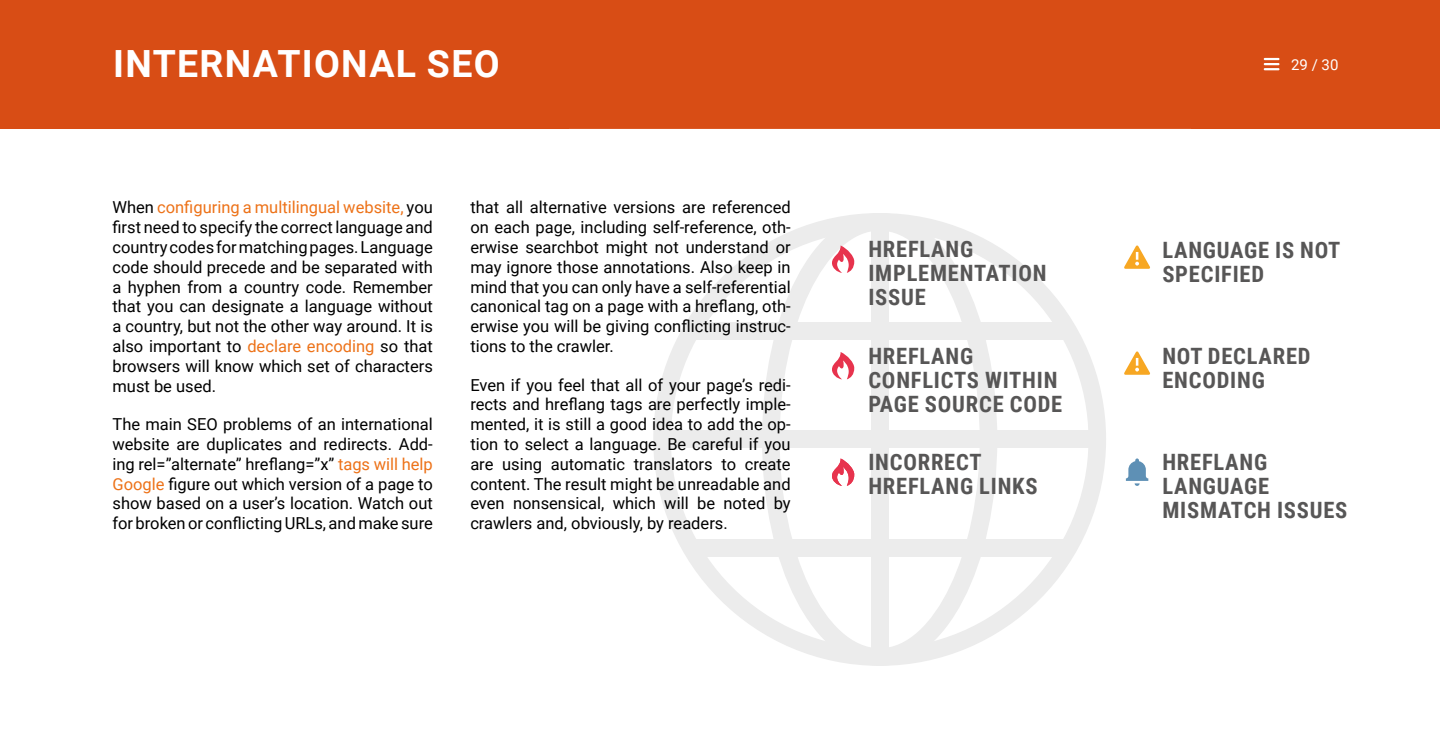
<style>
.page{position:relative;width:1440px;height:750px;background:#fff}
.page>*{position:absolute;margin:0;border:0;box-sizing:border-box;transform-origin:0 0}
.t1{font:700 37.5px "Roboto";letter-spacing:.035em;color:#fff}
.t2{font:700 22.5px/24px "Roboto Condensed";letter-spacing:.035em;color:#575656}
.t3{font:16.5px/19.8px "Roboto";color:#000;text-align:justify}
.t4{font:15px "Roboto";color:#fff}
.s1{color:#ed7218}
</style>
<div class="page">
<div style="left:0;top:0;width:1440px;height:128px;background:#d84d15"></div>
<svg style="left:1264px;top:58px;width:16px;height:12px"></svg>
<svg style="left:653px;top:246px;width:453px;height:387px"></svg>
<svg style="left:762px;top:213px;width:235px;height:453px"></svg>
<div style="left:662px;top:431px;width:435px;height:17px;background:#ececec"></div>
<div style="left:691px;top:322px;width:377px;height:17px;background:#ececec"></div>
<div style="left:691px;top:539px;width:377px;height:18px;background:#ececec"></div>
<div style="left:871px;top:222px;width:18px;height:435px;background:#ececec"></div>
<svg style="left:1126px;top:458px;width:22px;height:28px"></svg>
<svg style="left:1124px;top:351px;width:26px;height:24px"></svg>
<svg style="left:832px;top:245px;width:22px;height:28px"></svg>
<svg style="left:832px;top:352px;width:22px;height:27px"></svg>
<svg style="left:832px;top:458px;width:22px;height:28px"></svg>
<svg style="left:1124px;top:245px;width:26px;height:24px"></svg>
<h1 class="t1" style="left:113px;top:48px;width:388px">INTERNATIONAL SEO</h1>
<p class="t3" style="left:112px;top:199px;width:322px">When <span class="s1">configuring a multilingual website,</span> you first need to specify the correct language and country codes for matching pages. Language code should precede and be separated with a hyphen from a country code. Remember that you can designate a language without a country, but not the other way around. It is also important to <span class="s1">declare encoding</span> so that browsers will know which set of characters must be used.</p>
<p class="t3" style="left:112px;top:415px;width:322px">The main SEO problems of an international website are duplicates and redirects. Add&shy;ing rel=”alternate” hreflang=”x” <span class="s1">tags will help Google</span> figure out which version of a page to show based on a user’s location. Watch out for broken or conflicting URLs, and make sure</p>
<p class="t3" style="left:470px;top:199px;width:322px">that all alternative versions are referenced on each page, including self-reference, oth&shy;erwise searchbot might not understand or may ignore those annotations. Also keep in mind that you can only have a self-referential canonical tag on a page with a hreflang, oth&shy;erwise you will be giving conflicting instruc&shy;tions to the crawler.</p>
<p class="t3" style="left:470px;top:376px;width:322px">Even if you feel that all of your page’s redi&shy;rects and hreflang tags are perfectly imple&shy;mented, it is still a good idea to add the op&shy;tion to select a language. Be careful if you are using automatic translators to create content. The result might be unreadable and even nonsensical, which will be noted by crawlers and, obviously, by readers.</p>
<h2 class="t2" style="left:868px;top:237px;width:180px">HREFLANG<br>IMPLEMENTATION<br>ISSUE</h2>
<h2 class="t2" style="left:868px;top:344px;width:195px">HREFLANG<br>CONFLICTS WITHIN<br>PAGE SOURCE CODE</h2>
<h2 class="t2" style="left:868px;top:451px;width:171px">INCORRECT<br>HREFLANG LINKS</h2>
<p class="t4" style="left:1291px;top:54px;width:49px">29 / 30</p>
<h2 class="t2" style="left:1162px;top:238px;width:180px">LANGUAGE IS NOT<br>SPECIFIED</h2>
<h2 class="t2" style="left:1162px;top:344px;width:150px">NOT DECLARED<br>ENCODING</h2>
<h2 class="t2" style="left:1162px;top:451px;width:187px">HREFLANG<br>LANGUAGE<br>MISMATCH ISSUES</h2>
</div>
